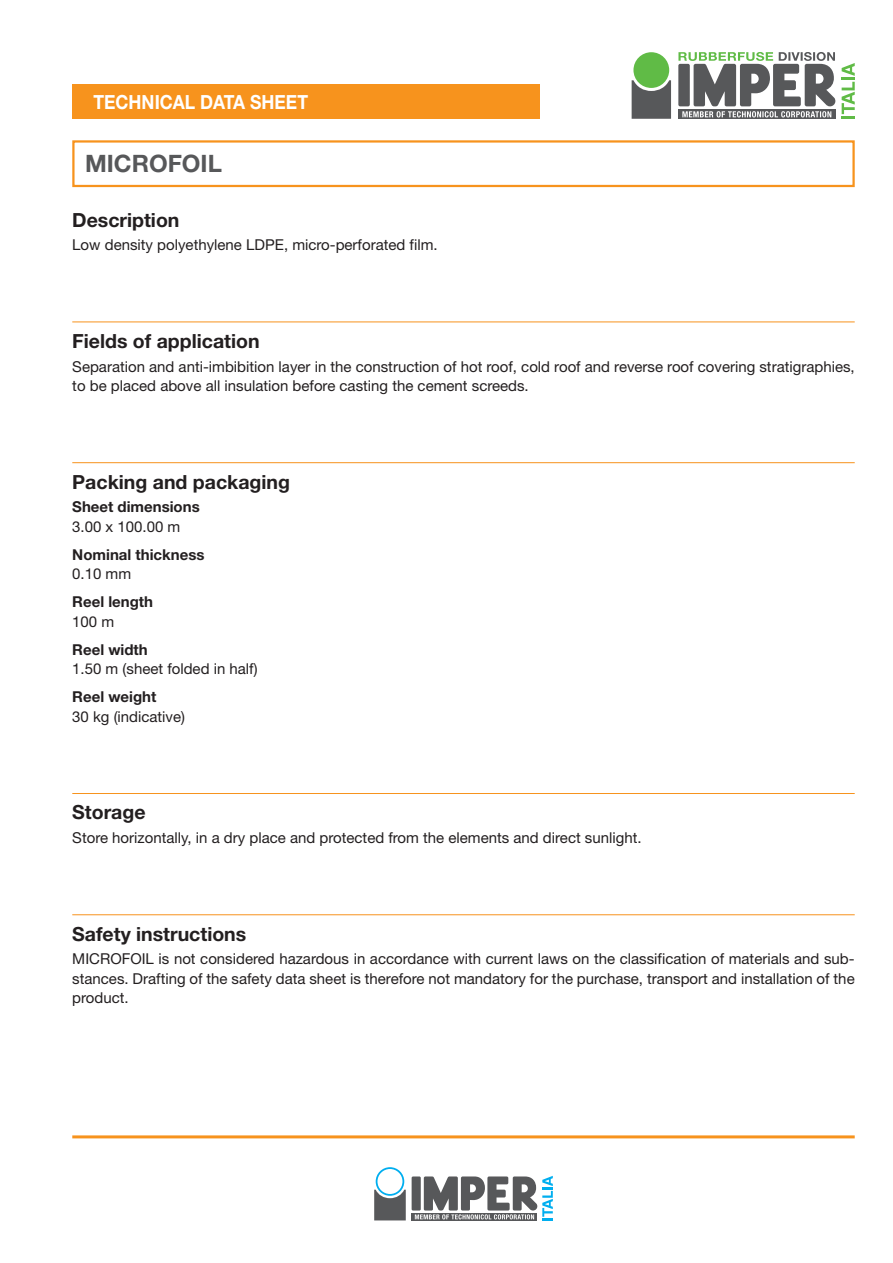
<style>
.page{position:relative;width:893px;height:1263px;background:#fff}
.page>*{position:absolute;margin:0;border:0;box-sizing:border-box;transform-origin:0 0}
.t1{font:700 24px "Helvetica Neue LT Std";color:#57585a}
.t2{font:700 19.5px "Helvetica Neue LT Std";color:#231f20}
.t3{font:700 19.5px "Helvetica Neue LT Std";color:#fff;scale:.9 1}
.t4{font:15px/19.5px "Helvetica Neue LT Std";color:#231f20}
.t5{font:700 15px "Helvetica Neue LT Std";color:#231f20}
</style>
<div class="page">
<svg style="left:678px;top:117px;width:157px;height:2px"></svg>
<svg style="left:842px;top:63px;width:13px;height:56px"></svg>
<div style="left:635px;top:53px;width:33px;height:34px;background:#60bb46;border-radius:50%"></div>
<div style="left:633px;top:52px;width:36px;height:36px;border:2px solid #60bb46;border-radius:50%"></div>
<svg style="left:632px;top:80px;width:39px;height:39px"></svg>
<svg style="left:678px;top:52px;width:157px;height:65px"></svg>
<div style="left:72px;top:85px;width:468px;height:34px;background:#f7931d"></div>
<div style="left:72px;top:140px;width:783px;height:47px;border:2px solid #f7931d"></div>
<hr style="left:72px;top:1135px;width:783px;height:3px;background:#f7931d">
<svg style="left:412px;top:1213px;width:3px;height:7px"></svg>
<div style="left:376px;top:1167px;width:28px;height:29px;border:2px solid #00aeef;border-radius:50%"></div>
<svg style="left:374px;top:1190px;width:32px;height:30px"></svg>
<div style="left:412px;top:1176px;width:9px;height:34px;background:#57585a"></div>
<svg style="left:415px;top:1176px;width:138px;height:44px"></svg>
<hr style="left:72px;top:322px;width:783px;height:1px;background:#f7931d">
<hr style="left:72px;top:462px;width:783px;height:1px;background:#f7931d">
<hr style="left:72px;top:793px;width:783px;height:1px;background:#f7931d">
<hr style="left:72px;top:914px;width:783px;height:1px;background:#f7931d">
<h2 class="t3" style="left:94px;top:90px;width:240px">TECHNICAL DATA SHEET</h2>
<h1 class="t1" style="left:85px;top:149px;width:138px">MICROFOIL</h1>
<h2 class="t2" style="left:72px;top:208px;width:109px">Description</h2>
<p class="t4" style="left:72px;top:235px;width:367px">Low density polyethylene LDPE, micro-perforated film.</p>
<h2 class="t2" style="left:72px;top:329px;width:189px">Fields of application</h2>
<p class="t4" style="left:72px;top:356px;width:784px">Separation and anti-imbibition layer in the construction of hot roof, cold roof and reverse roof covering stratigraphies, to be placed above all insulation before casting the cement screeds.</p>
<h2 class="t2" style="left:72px;top:470px;width:219px">Packing and packaging</h2>
<p class="t5" style="left:72px;top:498px;width:129px">Sheet dimensions</p>
<p class="t4" style="left:72px;top:516px;width:110px">3.00 x 100.00 m</p>
<p class="t5" style="left:72px;top:545px;width:134px">Nominal thickness</p>
<p class="t4" style="left:72px;top:564px;width:60px">0.10 mm</p>
<p class="t5" style="left:72px;top:593px;width:82px">Reel length</p>
<p class="t4" style="left:72px;top:612px;width:43px">100 m</p>
<p class="t5" style="left:72px;top:640px;width:77px">Reel width</p>
<p class="t4" style="left:72px;top:659px;width:187px">1.50 m (sheet folded in half)</p>
<p class="t5" style="left:72px;top:688px;width:86px">Reel weight</p>
<p class="t4" style="left:72px;top:707px;width:114px">30 kg (indicative)</p>
<h2 class="t2" style="left:72px;top:800px;width:75px">Storage</h2>
<p class="t4" style="left:72px;top:828px;width:571px">Store horizontally, in a dry place and protected from the elements and direct sunlight.</p>
<h2 class="t2" style="left:72px;top:922px;width:176px">Safety instructions</h2>
<p class="t4" style="left:72px;top:949px;width:784px;text-align:justify">MICROFOIL is not considered hazardous in accordance with current laws on the classification of materials and sub&shy;stances. Drafting of the safety data sheet is therefore not mandatory for the purchase, transport and installation of the product.</p>
</div>
